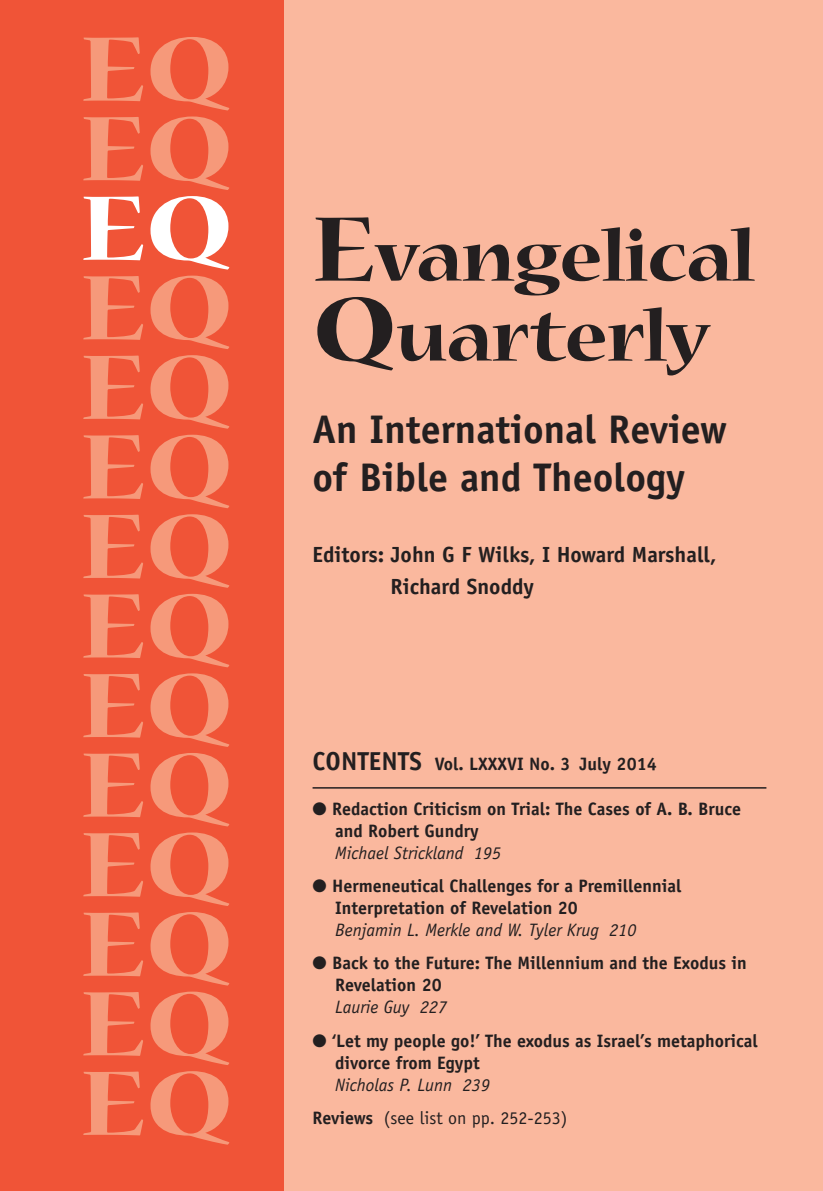
<style>
.page{position:relative;width:823px;height:1191px;background:#fff}
.page>*{position:absolute;margin:0;border:0;box-sizing:border-box;transform-origin:0 0}
.t1{font:700 expanded 102px/79.6px "Nueva";color:#f6997a}
.t2{font:700 expanded 102px "Nueva";color:#fff}
.t3{font:700 expanded 78px/80px "Nueva";letter-spacing:-.01em;color:#231f20;scale:.9 1}
.t4{font:700 40px/48px "Officina Sans";color:#231f20}
.t5{font:700 22px/32px "Officina Sans";color:#231f20}
.t6{font:700 18px/22px "Officina Sans";color:#231f20}
.t7{font:italic 18px "Officina Sans";color:#231f20}
.t8{font:18px/33.4px "Officina Sans";color:#231f20}
.s1{font-size:102px}
.s2{font-size:26px}
.s3{font-style:italic}
.s4{font-weight:700}
</style>
<div class="page">
<div style="left:280px;top:0;width:542px;height:1190px;background:#fab89e"></div>
<div style="left:0;top:0;width:284px;height:1190px;background:#f05437"></div>
<hr style="left:312px;top:787px;width:454px;height:1px;background:#231f20">
<h1 class="t1" style="left:80px;top:33px;width:154px">EQ<br>EQ</h1>
<h1 class="t2" style="left:80px;top:180px;width:154px">EQ</h1>
<h1 class="t1" style="left:80px;top:272px;width:154px;text-align:justify">EQ EQ EQ EQ EQ EQ EQ EQ EQ EQ EQ</h1>
<h2 class="t3" style="left:312px;top:220px;width:492px"><span class="s1">E</span>vangelical<br><span class="s1">Q</span>uarterly</h2>
<h3 class="t4" style="left:312px;top:404px;width:415px">An International Review of Bible and Theology</h3>
<p class="t5" style="left:390px;top:538px;width:327px;text-indent:-78px">Editors: John G F Wilks, I Howard Marshall,<br>Richard Snoddy</p>
<p class="t6" style="left:312px;top:753px;width:345px"><span class="s2">CONTENTS</span> Vol. LXXXVI No. 3 July 2014</p>
<p class="t6" style="left:335px;top:797px;width:407px;text-indent:-23px">● Redaction Criticism on Trial: The Cases of A. B. Bruce and Robert Gundry</p>
<p class="t7" style="left:335px;top:842px;width:167px">Michael Strickland 195</p>
<p class="t6" style="left:335px;top:874px;width:347px;text-indent:-23px">● Hermeneutical Challenges for a Premillennial<br>Interpretation of Revelation 20</p>
<p class="t7" style="left:335px;top:919px;width:302px">Benjamin L. Merkle and W. Tyler Krug 210</p>
<p class="t6" style="left:335px;top:952px;width:412px;text-indent:-23px">● Back to the Future: The Millennium and the Exodus in<br>Revelation 20</p>
<p class="t7" style="left:335px;top:997px;width:113px">Laurie Guy 227</p>
<p class="t6" style="left:335px;top:1029px;width:424px;text-indent:-23px">● ‘Let my people go!’ The exodus as Israel’s metaphorical divorce from Egypt</p>
<p class="t8" style="left:312px;top:1068px;width:256px;text-indent:23px"><span class="s3">Nicholas P. Lunn 239<br></span><span class="s4">Reviews</span> (see list on pp. 252-253)</p>
</div>
